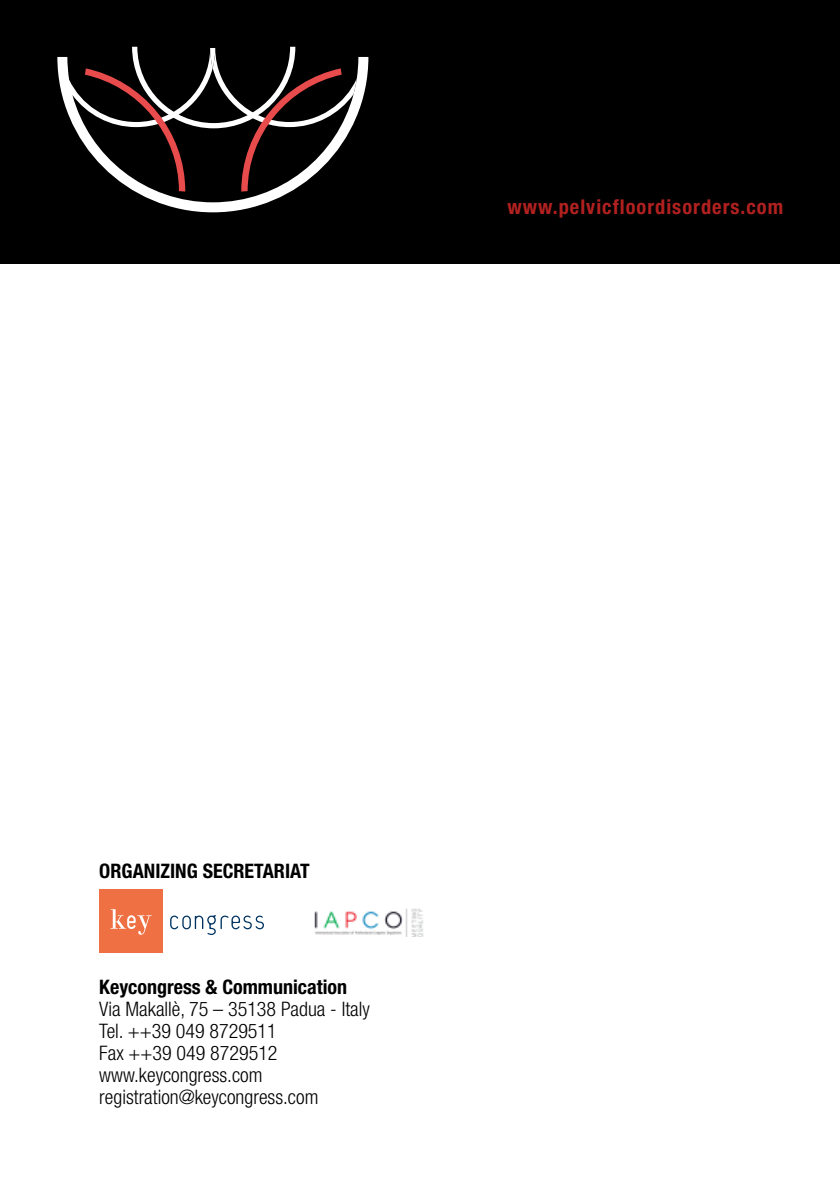
<style>
.page{position:relative;width:840px;height:1191px;background:#fff}
.page>*{position:absolute;margin:0;border:0;box-sizing:border-box;transform-origin:0 0}
.t1{font:700 condensed 20.4px "Helvetica Neue LT Pro";letter-spacing:.05em;color:#b02120}
.t2{font:300 condensed 20px/22px "Helvetica Neue LT Pro";color:#000}
.t3{font:700 condensed 20px "Helvetica Neue LT Pro";color:#000}
</style>
<div class="page">
<svg style="left:170px;top:915px;width:94px;height:20px"></svg>
<div style="left:99px;top:890px;width:63px;height:63px;background:#ee7043"></div>
<svg style="left:110px;top:909px;width:41px;height:25px"></svg>
<img style="left:314px;top:908px;width:109px;height:28px">
<div style="left:0;top:0;width:839px;height:263px;background:#000"></div>
<svg style="left:57px;top:56px;width:311px;height:156px"></svg>
<svg style="left:85px;top:47px;width:271px;height:145px"></svg>
<p class="t1" style="left:507px;top:195px;width:277px">www.pelvicfloordisorders.com</p>
<p class="t3" style="left:99px;top:858px;width:212px">ORGANIZING SECRETARIAT</p>
<p class="t3" style="left:99px;top:975px;width:249px">Keycongress &amp; Communication</p>
<p class="t2" style="left:99px;top:998px;width:272px">Via Makallè, 75 – 35138 Padua - Italy<br>Tel. ++39 049 8729511<br>Fax ++39 049 8729512 www.keycongress.com registration@keycongress.com</p>
</div>
